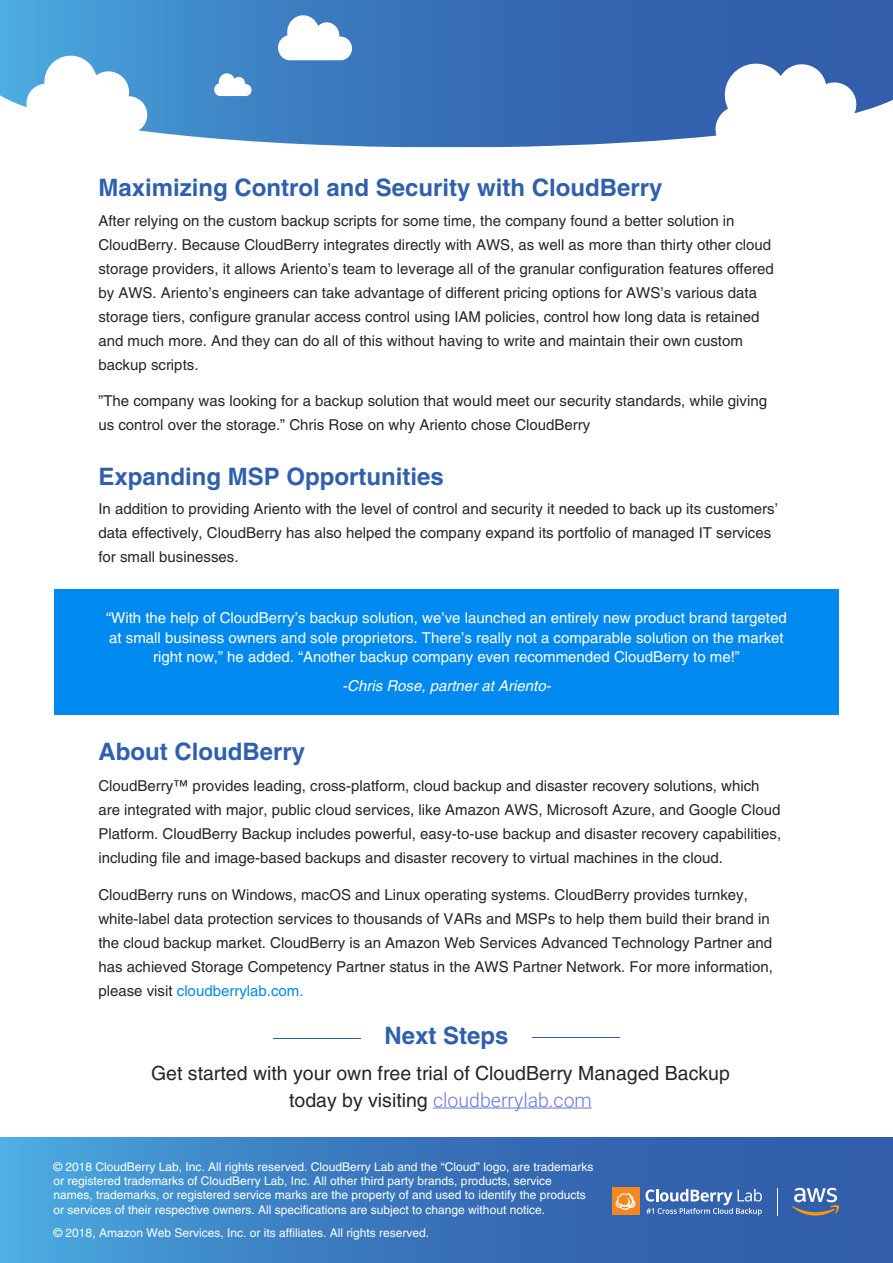
<style>
.page{position:relative;width:893px;height:1263px;background:#fff}
.page>*{position:absolute;margin:0;border:0;box-sizing:border-box;transform-origin:0 0}
.t1{font:700 24px "Helvetica CE";color:#3060ad}
.t2{font:19.5px/27px "Helvetica CE";color:#262626;text-align:center}
.t3{font:15px/24px "Helvetica CE";color:#262626}
.t4{font:15px/19.5px "Helvetica CE";color:#fff;text-align:center}
.t5{font:italic 15px "Helvetica CE";color:#fff}
.t6{font:12px/14.4px "Helvetica CE";color:#fff}
.s1{color:#0089ee}
.s2{font-family:"Roboto";font-weight:300;color:#6975dc}
</style>
<div class="page">
<img style="left:0;top:1137px;width:893px;height:126px">
<div style="left:54px;top:589px;width:785px;height:126px;background:#0089ee"></div>
<hr style="left:433px;top:1107px;width:159px;height:1px;background:#6975dc">
<hr style="left:274px;top:1038px;width:87px;height:1px;background:#3060ad">
<hr style="left:532px;top:1037px;width:87px;height:1px;background:#3060ad">
<div style="left:612px;top:1188px;width:27px;height:27px;background:#f6871f"></div>
<svg style="left:616px;top:1193px;width:19px;height:17px"></svg>
<svg style="left:645px;top:1189px;width:117px;height:26px;background:#678ac2"></svg>
<svg style="left:777px;top:1188px;width:1px;height:27px"></svg>
<svg style="left:792px;top:1188px;width:47px;height:27px"></svg>
<img style="left:0;top:0;width:893px;height:147px">
<svg style="left:25px;top:54px;width:123px;height:80px"></svg>
<svg style="left:713px;top:61px;width:146px;height:86px"></svg>
<svg style="left:214px;top:73px;width:38px;height:23px"></svg>
<svg style="left:278px;top:15px;width:74px;height:45px"></svg>
<p class="t1" style="left:98px;top:173px;width:566px">Maximizing Control and Security with CloudBerry</p>
<p class="t3" style="left:98px;top:209px;width:677px">After relying on the custom backup scripts for some time, the company found a better solution in CloudBerry. Because CloudBerry integrates directly with AWS, as well as more than thirty other cloud storage providers, it allows Ariento’s team to leverage all of the granular configuration features offered by AWS. Ariento’s engineers can take advantage of different pricing options for AWS’s various data storage tiers, configure granular access control using IAM policies, control how long data is retained and much more. And they can do all of this without having to write and maintain their own custom backup scripts.</p>
<p class="t3" style="left:98px;top:389px;width:670px">”The company was looking for a backup solution that would meet our security standards, while giving us control over the storage.” Chris Rose on why Ariento chose CloudBerry</p>
<p class="t1" style="left:98px;top:462px;width:347px">Expanding MSP Opportunities</p>
<p class="t3" style="left:98px;top:497px;width:681px">In addition to providing Ariento with the level of control and security it needed to back up its customers’ data effectively, CloudBerry has also helped the company expand its portfolio of managed IT services for small businesses.</p>
<p class="t4" style="left:106px;top:608px;width:682px">“With the help of CloudBerry’s backup solution, we’ve launched an entirely new product brand targeted at small business owners and sole proprietors. There’s really not a comparable solution on the market right now,” he added. “Another backup company even recommended CloudBerry to me!”</p>
<p class="t5" style="left:342px;top:677px;width:210px">-Chris Rose, partner at Ariento-</p>
<p class="t1" style="left:98px;top:737px;width:208px">About CloudBerry</p>
<p class="t3" style="left:98px;top:773px;width:684px">CloudBerry™ provides leading, cross-platform, cloud backup and disaster recovery solutions, which are integrated with major, public cloud services, like Amazon AWS, Microsoft Azure, and Google Cloud Platform. CloudBerry Backup includes powerful, easy-to-use backup and disaster recovery capabilities, including file and image-based backups and disaster recovery to virtual machines in the cloud.</p>
<p class="t3" style="left:98px;top:883px;width:676px">CloudBerry runs on Windows, macOS and Linux operating systems. CloudBerry provides turnkey, white-label data protection services to thousands of VARs and MSPs to help them build their brand in the cloud backup market. CloudBerry is an Amazon Web Services Advanced Technology Partner and has achieved Storage Competency Partner status in the AWS Partner Network. For more information, please visit <span class="s1">cloudberrylab.com.</span></p>
<p class="t1" style="left:384px;top:1021px;width:126px">Next Steps</p>
<p class="t2" style="left:151px;top:1059px;width:580px">Get started with your own free trial of CloudBerry Managed Backup today by visiting <span class="s2">cloudberrylab.com</span></p>
<p class="t6" style="left:53px;top:1159px;width:541px">© 2018 CloudBerry Lab, Inc. All rights reserved. CloudBerry Lab and the “Cloud” logo, are trademarks or registered trademarks of CloudBerry Lab, Inc. All other third party brands, products, service names, trademarks, or registered service marks are the property of and used to identify the products or services of their respective owners. All specifications are subject to change without notice.</p>
<p class="t6" style="left:53px;top:1226px;width:377px">© 2018, Amazon Web Services, Inc. or its affiliates. All rights reserved.</p>
</div>
